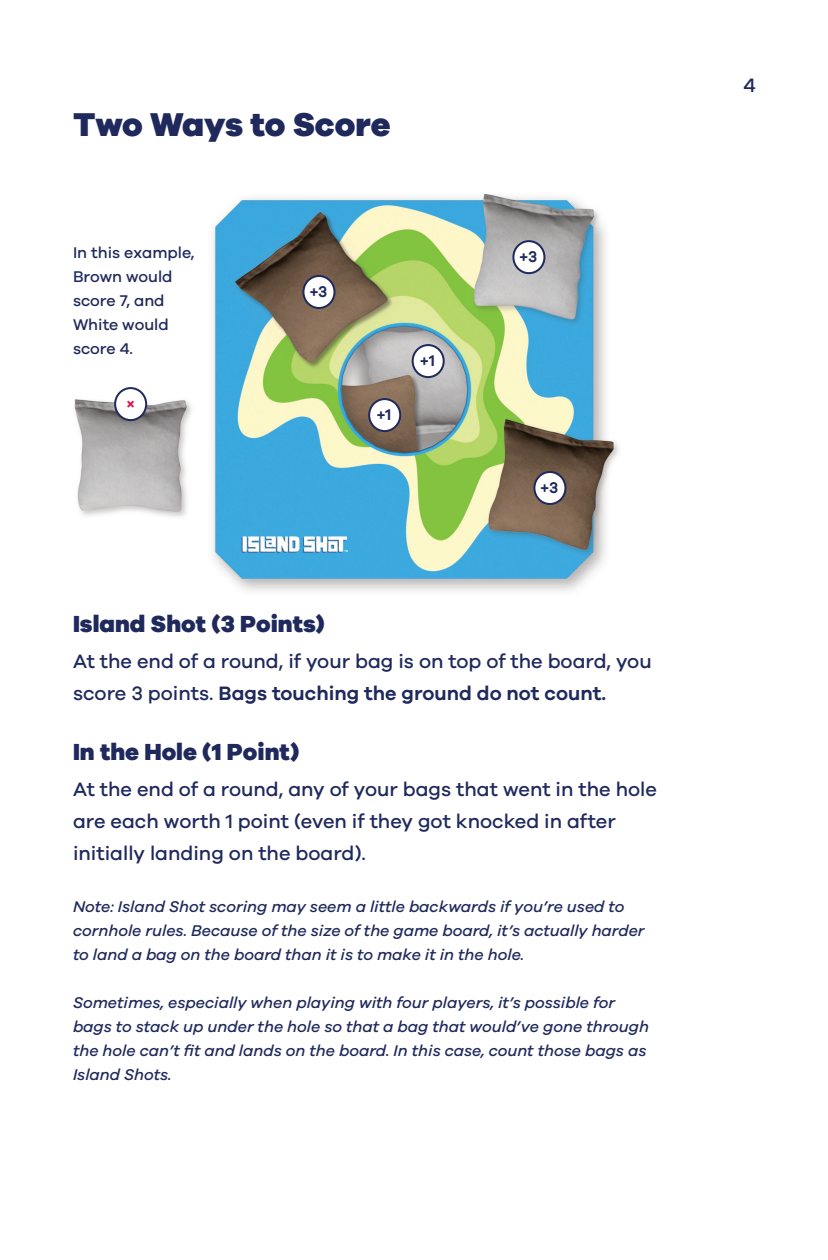
<style>
.page{position:relative;width:828px;height:1260px;background:#fff}
.page>*{position:absolute;margin:0;border:0;box-sizing:border-box;transform-origin:0 0}
.t1{font:800 34px "Galano Grotesque";color:#1f295c}
.t2{font:800 24px "Galano Grotesque";color:#1f295c}
.t3{font:500 20px/32px "Galano Grotesque";color:#1f295c}
.t4{font:italic 500 16px/24px "Galano Grotesque";color:#1f295c}
.t5{font:500 16px/24px "Galano Grotesque";color:#1f295c}
.t6{font:600 16px "Galano Grotesque";color:#1f295c}
.t7{font:600 16px "Galano Grotesque";color:#db124b}
.s1{font-weight:600}
</style>
<div class="page">
<img style="left:74px;top:193px;width:545px;height:398px">
<div style="left:303px;top:276px;width:32px;height:32px;background:#fff;border-radius:50%"></div>
<div style="left:302px;top:275px;width:34px;height:34px;border:2px solid #1f295c;border-radius:50%"></div>
<div style="left:513px;top:241px;width:31px;height:32px;background:#fff;border-radius:50%"></div>
<div style="left:512px;top:240px;width:33px;height:34px;border:2px solid #1f295c;border-radius:50%"></div>
<div style="left:534px;top:472px;width:31px;height:32px;background:#fff;border-radius:50%"></div>
<div style="left:533px;top:471px;width:33px;height:34px;border:2px solid #1f295c;border-radius:50%"></div>
<div style="left:115px;top:388px;width:31px;height:32px;background:#fff;border-radius:50%"></div>
<div style="left:114px;top:387px;width:33px;height:34px;border:2px solid #1f295c;border-radius:50%"></div>
<div style="left:369px;top:399px;width:31px;height:32px;background:#fff;border-radius:50%"></div>
<div style="left:368px;top:398px;width:33px;height:34px;border:2px solid #1f295c;border-radius:50%"></div>
<div style="left:413px;top:345px;width:31px;height:32px;background:#fff;border-radius:50%"></div>
<div style="left:412px;top:344px;width:33px;height:34px;border:2px solid #1f295c;border-radius:50%"></div>
<p class="t1" style="left:73px;top:103px;width:319px">Two Ways to Score</p>
<p class="t5" style="left:73px;top:240px;width:123px">In this example,<br>Brown would score 7, and<br>White would score 4.</p>
<p class="t7" style="left:126px;top:394px;width:10px">×</p>
<p class="t6" style="left:309px;top:282px;width:19px">+3</p>
<p class="t6" style="left:376px;top:405px;width:17px">+1</p>
<p class="t6" style="left:420px;top:351px;width:17px">+1</p>
<p class="t2" style="left:73px;top:609px;width:253px">Island Shot (3 Points)</p>
<p class="t6" style="left:519px;top:247px;width:19px">+3</p>
<p class="t6" style="left:540px;top:478px;width:19px">+3</p>
<p class="t3" style="left:73px;top:645px;width:580px">At the end of a round, if your bag is on top of the board, you score 3 points. <span class="s1">Bags touching the ground do not count.</span></p>
<p class="t2" style="left:73px;top:737px;width:228px">In the Hole (1 Point)</p>
<p class="t3" style="left:73px;top:773px;width:586px">At the end of a round, any of your bags that went in the hole are each worth 1 point (even if they got knocked in after initially landing on the board).</p>
<p class="t4" style="left:73px;top:894px;width:573px">Note: Island Shot scoring may seem a little backwards if you’re used to cornhole rules. Because of the size of the game board, it’s actually harder to land a bag on the board than it is to make it in the hole.</p>
<p class="t4" style="left:73px;top:990px;width:578px">Sometimes, especially when playing with four players, it’s possible for bags to stack up under the hole so that a bag that would’ve gone through the hole can’t fit and lands on the board. In this case, count those bags as Island Shots.</p>
<p class="t3" style="left:744px;top:69px;width:14px">4</p>
</div>
